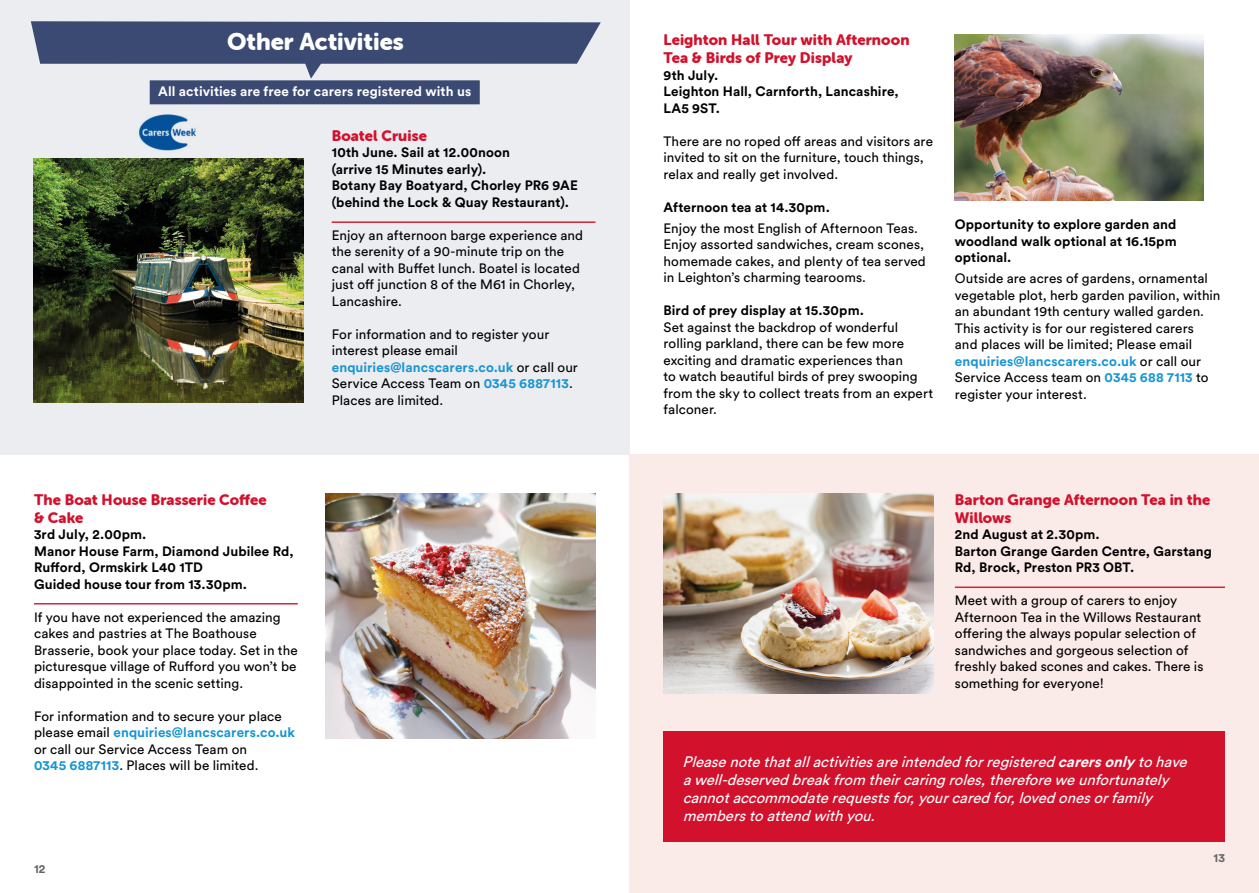
<style>
.page{position:relative;width:1259px;height:893px;background:#fff}
.page>*{position:absolute;margin:0;border:0;box-sizing:border-box;transform-origin:0 0}
.t1{font:24px "Museo Sans Rounded 900";color:#fff}
.t2{font:italic 15px/18px "Circular Std";color:#fff}
.t3{font:15px/18px "Museo Sans Rounded 900";letter-spacing:.005em;color:#d2112d}
.t4{font:13.5px/16.5px "Circular Std";letter-spacing:.005em;color:#000}
.t5{font:700 13.5px/16.5px "Circular Std";letter-spacing:.005em;color:#000}
.t6{font:700 13.5px "Circular Std";letter-spacing:.01em;color:#fff}
.t7{font:700 12px "Circular Std";color:#646363}
.s1{font-weight:700;color:#1895d3}
.s2{font-weight:700}
</style>
<div class="page">
<div style="left:0;top:0;width:629px;height:455px;background:#ebedf1"></div>
<hr style="left:34px;top:603px;width:264px;height:1px;background:#d32337">
<svg style="left:31px;top:21px;width:570px;height:58px"></svg>
<img style="left:33px;top:158px;width:270px;height:245px">
<hr style="left:332px;top:221px;width:263px;height:2px;background:#d32337">
<div style="left:629px;top:455px;width:630px;height:438px;background:#fbebe8"></div>
<div style="left:663px;top:731px;width:562px;height:111px;background:#d2112d"></div>
<img style="left:663px;top:493px;width:270px;height:200px">
<hr style="left:955px;top:586px;width:270px;height:2px;background:#d32337">
<img style="left:955px;top:34px;width:248px;height:167px">
<img style="left:139px;top:114px;width:57px;height:37px">
<img style="left:325px;top:493px;width:270px;height:245px">
<div style="left:150px;top:80px;width:330px;height:24px;background:#3b4a73"></div>
<h1 class="t1" style="left:227px;top:28px;width:178px">Other Activities</h1>
<p class="t6" style="left:158px;top:82px;width:314px">All activities are free for carers registered with us</p>
<p class="t3" style="left:332px;top:127px;width:97px">Boatel Cruise</p>
<p class="t5" style="left:332px;top:144px;width:248px">10th June. Sail at 12.00noon<br>(arrive 15 Minutes early).<br>Botany Bay Boatyard, Chorley PR6 9AE (behind the Lock &amp; Quay Restaurant).</p>
<p class="t4" style="left:332px;top:227px;width:253px">Enjoy an afternoon barge experience and the serenity of a 90-minute trip on the canal with Buffet lunch. Boatel is located just off junction 8 of the M61 in Chorley, Lancashire.</p>
<p class="t4" style="left:332px;top:326px;width:248px">For information and to register your interest please email <span class="s1">enquiries@lancscarers.co.uk</span> or call our<br>Service Access Team on <span class="s1">0345 6887113</span>.<br>Places are limited.</p>
<p class="t3" style="left:34px;top:490px;width:234px">The Boat House Brasserie Coffee &amp; Cake</p>
<p class="t5" style="left:34px;top:526px;width:261px">3rd July, 2.00pm.<br>Manor House Farm, Diamond Jubilee Rd,<br>Rufford, Ormskirk L40 1TD<br>Guided house tour from 13.30pm.</p>
<p class="t4" style="left:34px;top:608px;width:265px">If you have not experienced the amazing cakes and pastries at The Boathouse Brasserie, book your place today. Set in the picturesque village of Rufford you won’t be disappointed in the scenic setting.</p>
<p class="t4" style="left:34px;top:707px;width:262px">For information and to secure your place please email <span class="s1">enquiries@lancscarers.co.uk </span>or call our Service Access Team on<br><span class="s1">0345 6887113</span>. Places will be limited.</p>
<p class="t7" style="left:34px;top:861px;width:13px">12</p>
<p class="t3" style="left:663px;top:31px;width:247px">Leighton Hall Tour with Afternoon<br>Tea &amp; Birds of Prey Display</p>
<p class="t5" style="left:663px;top:66px;width:237px">9th July.<br>Leighton Hall, Carnforth, Lancashire,<br>LA5 9ST.</p>
<p class="t4" style="left:663px;top:133px;width:271px">There are no roped off areas and visitors are invited to sit on the furniture, touch things, relax and really get involved.</p>
<p class="t5" style="left:663px;top:198px;width:168px">Afternoon tea at 14.30pm.</p>
<p class="t4" style="left:663px;top:219px;width:264px">Enjoy the most English of Afternoon Teas.<br>Enjoy assorted sandwiches, cream scones, homemade cakes, and plenty of tea served in Leighton’s charming tearooms.</p>
<p class="t5" style="left:663px;top:302px;width:202px">Bird of prey display at 15.30pm.</p>
<p class="t4" style="left:663px;top:318px;width:271px">Set against the backdrop of wonderful rolling parkland, there can be few more exciting and dramatic experiences than<br>to watch beautiful birds of prey swooping from the sky to collect treats from an expert falconer.</p>
<p class="t5" style="left:955px;top:216px;width:223px;text-align:justify">Opportunity to explore garden and woodland walk optional at 16.15pm optional.</p>
<p class="t4" style="left:955px;top:270px;width:267px">Outside are acres of gardens, ornamental vegetable plot, herb garden pavilion, within an abundant 19th century walled garden.<br>This activity is for our registered carers<br>and places will be limited; Please email <span class="s1">enquiries@lancscarers.co.uk</span> or call our Service Access team on <span class="s1">0345 688 7113</span> to register your interest.</p>
<p class="t3" style="left:955px;top:490px;width:257px">Barton Grange Afternoon Tea in the<br>Willows</p>
<p class="t5" style="left:955px;top:526px;width:258px">2nd August at 2.30pm.<br>Barton Grange Garden Centre, Garstang<br>Rd, Brock, Preston PR3 OBT.</p>
<p class="t4" style="left:955px;top:592px;width:250px">Meet with a group of carers to enjoy Afternoon Tea in the Willows Restaurant offering the always popular selection of sandwiches and gorgeous selection of freshly baked scones and cakes. There is something for everyone!</p>
<p class="t2" style="left:682px;top:752px;width:510px">Pleasenotethatallactivitiesareintendedforregistered<span class="s2">carersonly</span>tohave awell-deservedbreakfrom theircaringroles,thereforeweunfortunately cannotaccommodaterequestsfor,yourcaredfor,lovedonesorfamily memberstoattendwithyou.</p>
<p class="t7" style="left:1213px;top:850px;width:13px">13</p>
</div>
